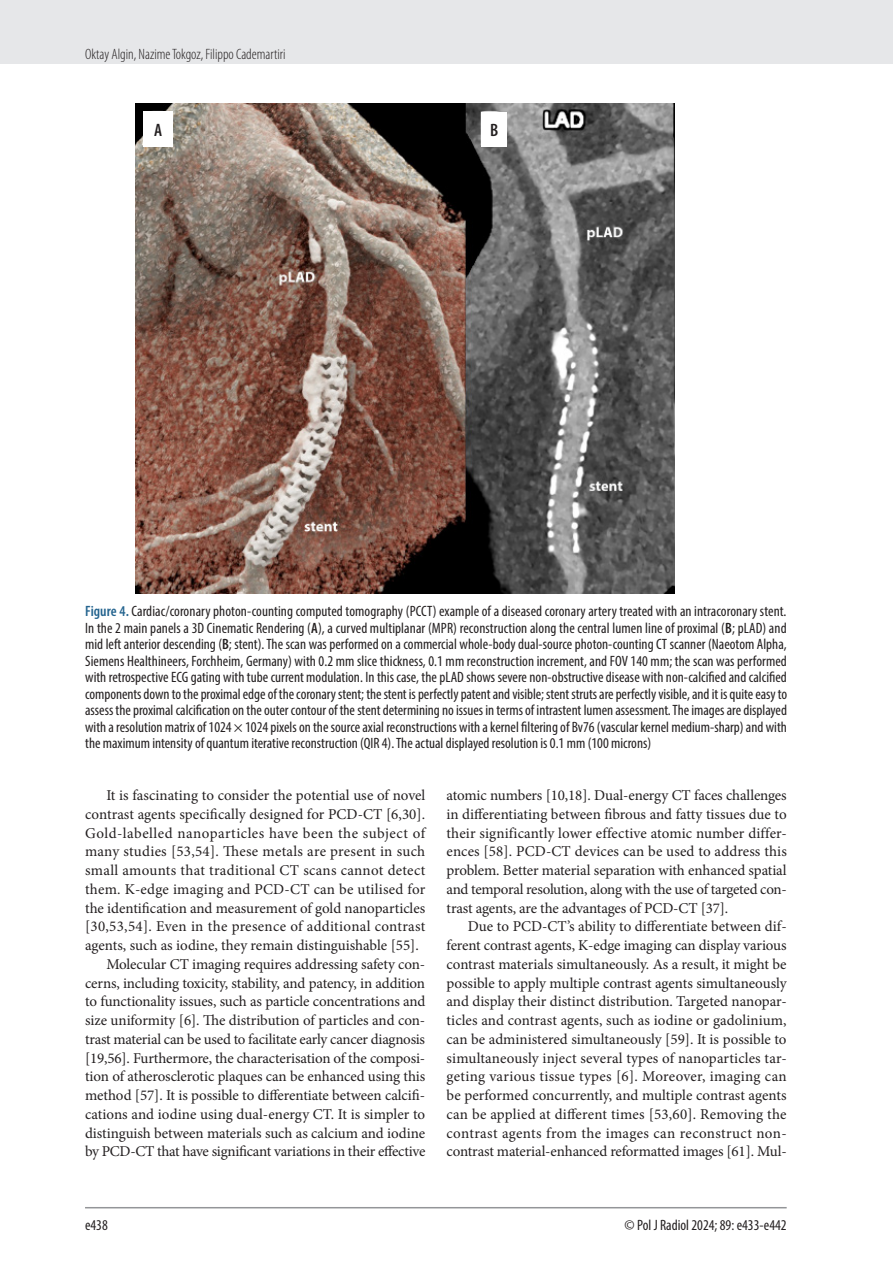
<style>
.page{position:relative;width:893px;height:1263px;background:#fff}
.page>*{position:absolute;margin:0;border:0;box-sizing:border-box;transform-origin:0 0}
.rycina_podpis{font:600 condensed 18px "Myriad Pro";color:#231f20}
.tekst{font:15px/18.8px "Minion Pro";letter-spacing:-.015em;color:#231f20;text-align:justify}
.rycina_podpis-2{font:condensed 15px/16.5px "Myriad Pro";color:#231f20;text-align:justify}
.t1{font:300 condensed 15px "Myriad Pro";color:#231f20}
.s1{font-weight:600;color:#24648f}
.s2{font-weight:600}
</style>
<div class="page">
<div style="left:0;top:0;width:893px;height:64px;background:#e6e7e9"></div>
<hr style="left:85px;top:1207px;width:702px;height:1px;background:#939598">
<img style="left:135px;top:103px;width:540px;height:491px">
<div style="left:144px;top:111px;width:29px;height:36px;background:#fff"></div>
<div style="left:482px;top:112px;width:25px;height:35px;background:#fff"></div>
<p class="t1" style="left:85px;top:45px;width:202px">Oktay Algin, Nazime Tokgoz, Filippo Cademartiri</p>
<p class="rycina_podpis" style="left:154px;top:119px;width:10px">A</p>
<p class="rycina_podpis" style="left:490px;top:119px;width:10px">B</p>
<p class="rycina_podpis-2" style="left:85px;top:603px;width:703px"><span class="s1">Figure 4.</span> Cardiac/coronary photon-counting computed tomography (PCCT) example of a diseased coronary artery treated with an intracoronary stent.<br>In the 2 main panels a 3D Cinematic Rendering (<span class="s2">A</span>), a curved multiplanar (MPR) reconstruction along the central lumen line of proximal (<span class="s2">B</span>; pLAD) and mid left anterior descending (<span class="s2">B</span>; stent). The scan was performed on a commercial whole-body dual-source photon-counting CT scanner (Naeotom Alpha, Siemens Healthineers, Forchheim, Germany) with 0.2 mm slice thickness, 0.1 mm reconstruction increment, and FOV 140 mm; the scan was performed with retrospective ECG gating with tube current modulation. In this case, the pLAD shows severe non-obstructive disease with non-calcified and calcified components down to the proximal edge of the coronary stent; the stent is perfectly patent and visible; stent struts are perfectly visible, and it is quite easy to assess the proximal calcification on the outer contour of the stent determining no issues in terms of intrastent lumen assessment. The images are displayed with a resolution matrix of 1024 × 1024 pixels on the source axial reconstructions with a kernel filtering of Bv76 (vascular kernel medium-sharp) and with the maximum intensity of quantum iterative reconstruction (QIR 4). The actual displayed resolution is 0.1 mm (100 microns)</p>
<p class="tekst" style="left:85px;top:786px;width:342px;text-indent:21px">It is fascinating to consider the potential use of novel contrast agents specifically designed for PCD-CT [6,30].<br>Gold-labelled nanoparticles have been the subject of many studies [53,54]. These metals are present in such small amounts that traditional CT scans cannot detect them. K-edge imaging and PCD-CT can be utilised for the identification and measurement of gold nanoparticles [30,53,54]. Even in the presence of additional contrast agents, such as iodine, they remain distinguishable [55].</p>
<p class="tekst" style="left:85px;top:955px;width:342px;text-indent:21px">Molecular CT imaging requires addressing safety con&shy;cerns, including toxicity, stability, and patency, in addition to functionality issues, such as particle concentrations and size uniformity [6]. The distribution of particles and con&shy;trast material can be used to facilitate early cancer diagnosis [19,56]. Furthermore, the characterisation of the composi&shy;tion of atherosclerotic plaques can be enhanced using this method [57]. It is possible to differentiate between calcifi&shy;cations and iodine using dual-energy CT. It is simpler to distinguish between materials such as calcium and iodine by PCD-CT that have significant variations in their effective</p>
<p class="tekst" style="left:446px;top:786px;width:342px">atomic numbers [10,18]. Dual-energy CT faces challenges in differentiating between fibrous and fatty tissues due to their significantly lower effective atomic number differ&shy;ences [58]. PCD-CT devices can be used to address this problem. Better material separation with enhanced spatial and temporal resolution, along with the use of targeted con&shy;trast agents, are the advantages of PCD-CT [37].</p>
<p class="tekst" style="left:446px;top:917px;width:342px;text-indent:21px">Due to PCD-CT’s ability to differentiate between dif&shy;ferent contrast agents, K-edge imaging can display various contrast materials simultaneously. As a result, it might be possible to apply multiple contrast agents simultaneously and display their distinct distribution. Targeted nanopar&shy;ticles and contrast agents, such as iodine or gadolinium, can be administered simultaneously [59]. It is possible to simultaneously inject several types of nanoparticles tar&shy;geting various tissue types [6]. Moreover, imaging can be performed concurrently, and multiple contrast agents can be applied at different times [53,60]. Removing the contrast agents from the images can reconstruct non&shy;contrast material-enhanced reformatted images [61]. Mul-</p>
<p class="rycina_podpis-2" style="left:85px;top:1216px;width:24px">e438</p>
<p class="rycina_podpis-2" style="left:625px;top:1216px;width:164px">© Pol J Radiol 2024; 89: e433-e442</p>
</div>
